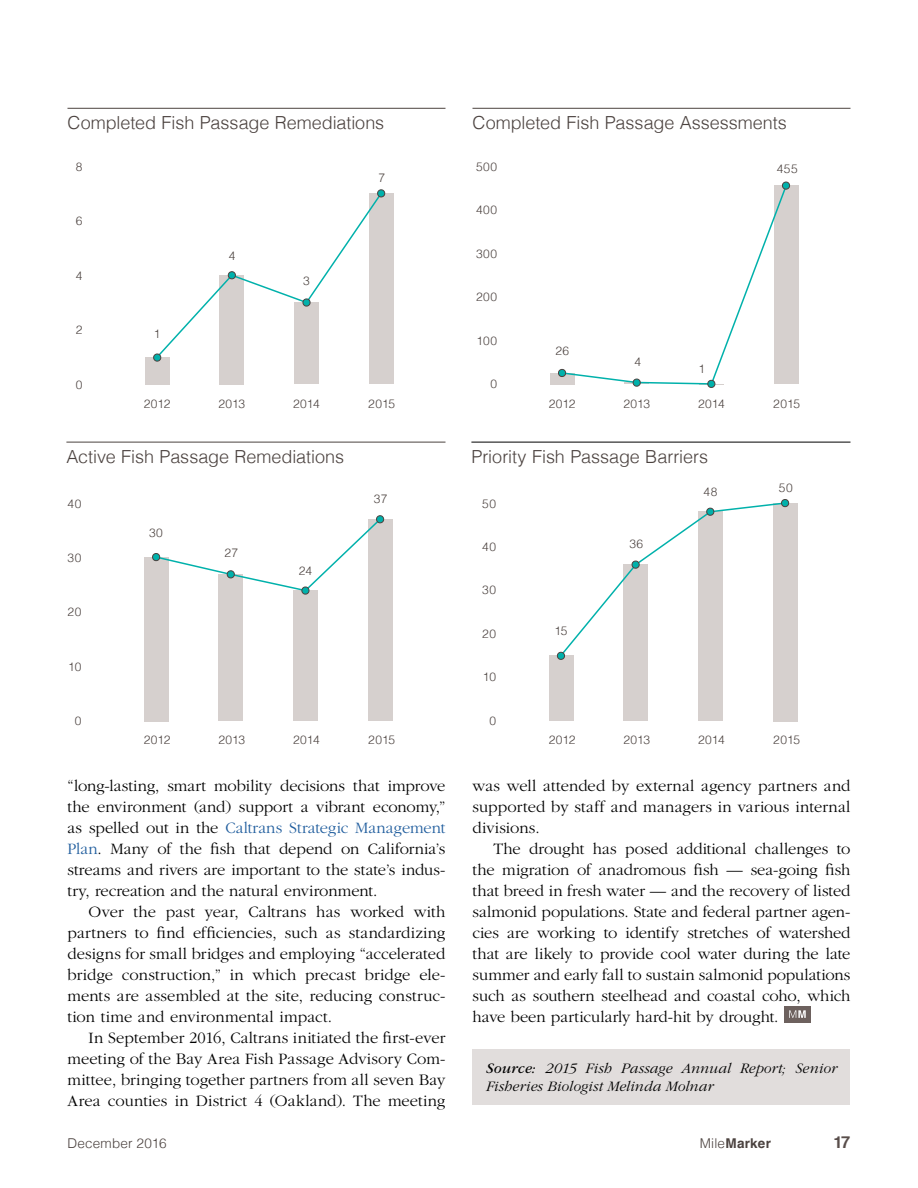
<style>
.page{position:relative;width:918px;height:1188px;background:#fff}
.page>*{position:absolute;margin:0;border:0;box-sizing:border-box;transform-origin:0 0}
.Subhead_with_Rule{font:300 18px "Helvetica";color:#4b423f}
.body{font:300 16.5px/21px "ITC Garamond Std";letter-spacing:.005em;color:#000;text-align:justify}
.t1{font:700 16.5px "Helvetica";color:#594e4b}
.Source{font:italic 300 15px/18px "ITC Garamond Std";letter-spacing:.01em;color:#000}
.t2{font:300 13.5px "Helvetica";letter-spacing:.01em;color:#4b423f}
.t3{font:700 13.5px "Helvetica";letter-spacing:.025em;color:#4b423f}
.Chart_text{font:300 12px "Helvetica";letter-spacing:.025em;color:#4b423f}
.s1{color:#215e9e}
.s2{font-weight:400}
.s3{font-weight:300}
</style>
<div class="page">
<div style="left:784px;top:1006px;width:27px;height:16px;background:#6d615e"></div>
<svg style="left:789px;top:1010px;width:17px;height:8px"></svg>
<div style="left:472px;top:1049px;width:378px;height:56px;background:#e1dddc"></div>
<hr style="left:66px;top:442px;width:380px;height:1px;background:#4b423f">
<hr style="left:471px;top:442px;width:379px;height:1px;background:#000">
<div style="left:144px;top:557px;width:24px;height:164px;background:#d6d0ce"></div>
<div style="left:549px;top:655px;width:24px;height:66px;background:#d6d0ce"></div>
<div style="left:218px;top:574px;width:25px;height:147px;background:#d6d0ce"></div>
<div style="left:623px;top:565px;width:25px;height:156px;background:#d6d0ce"></div>
<div style="left:293px;top:591px;width:25px;height:130px;background:#d6d0ce"></div>
<div style="left:698px;top:512px;width:25px;height:209px;background:#d6d0ce"></div>
<div style="left:368px;top:519px;width:24px;height:202px;background:#d6d0ce"></div>
<div style="left:773px;top:503px;width:24px;height:218px;background:#d6d0ce"></div>
<svg style="left:152px;top:515px;width:232px;height:81px"></svg>
<svg style="left:556px;top:499px;width:233px;height:162px"></svg>
<hr style="left:68px;top:108px;width:378px;height:1px;background:#4b423f">
<div style="left:145px;top:357px;width:25px;height:27px;background:#d6d0ce"></div>
<div style="left:550px;top:373px;width:25px;height:11px;background:#d6d0ce"></div>
<div style="left:220px;top:275px;width:24px;height:109px;background:#d6d0ce"></div>
<div style="left:294px;top:303px;width:25px;height:81px;background:#d6d0ce"></div>
<div style="left:369px;top:193px;width:25px;height:191px;background:#d6d0ce"></div>
<div style="left:774px;top:186px;width:25px;height:198px;background:#d6d0ce"></div>
<hr style="left:472px;top:108px;width:378px;height:1px;background:#4b423f">
<svg style="left:153px;top:189px;width:232px;height:174px"></svg>
<svg style="left:561px;top:185px;width:224px;height:200px"></svg>
<svg style="left:558px;top:368px;width:8px;height:10px"></svg>
<svg style="left:632px;top:378px;width:9px;height:9px"></svg>
<svg style="left:699px;top:379px;width:25px;height:9px"></svg>
<svg style="left:781px;top:181px;width:9px;height:10px"></svg>
<p class="Subhead_with_Rule" style="left:68px;top:107px;width:318px">Completed Fish Passage Remediations</p>
<p class="Chart_text" style="left:76px;top:157px;width:8px">8</p>
<p class="Chart_text" style="left:76px;top:211px;width:8px">6</p>
<p class="Chart_text" style="left:76px;top:265px;width:8px">4</p>
<p class="Chart_text" style="left:76px;top:320px;width:8px">2</p>
<p class="Chart_text" style="left:76px;top:374px;width:8px">0</p>
<p class="Chart_text" style="left:154px;top:324px;width:8px">1</p>
<p class="Chart_text" style="left:144px;top:394px;width:28px">2012</p>
<p class="Chart_text" style="left:229px;top:245px;width:8px">4</p>
<p class="Chart_text" style="left:218px;top:394px;width:28px">2013</p>
<p class="Chart_text" style="left:303px;top:271px;width:8px">3</p>
<p class="Chart_text" style="left:293px;top:394px;width:28px">2014</p>
<p class="Subhead_with_Rule" style="left:66px;top:441px;width:279px">Active Fish Passage Remediations</p>
<p class="Chart_text" style="left:68px;top:493px;width:15px">40</p>
<p class="Chart_text" style="left:68px;top:547px;width:15px">30</p>
<p class="Chart_text" style="left:68px;top:602px;width:15px">20</p>
<p class="Chart_text" style="left:68px;top:656px;width:15px">10</p>
<p class="Chart_text" style="left:75px;top:711px;width:8px">0</p>
<p class="Chart_text" style="left:149px;top:522px;width:15px">30</p>
<p class="Chart_text" style="left:224px;top:542px;width:15px">27</p>
<p class="Chart_text" style="left:299px;top:560px;width:15px">24</p>
<p class="Chart_text" style="left:144px;top:730px;width:28px">2012</p>
<p class="Chart_text" style="left:218px;top:730px;width:28px">2013</p>
<p class="Chart_text" style="left:293px;top:730px;width:28px">2014</p>
<p class="Chart_text" style="left:378px;top:167px;width:8px">7</p>
<p class="Chart_text" style="left:368px;top:394px;width:28px">2015</p>
<p class="Chart_text" style="left:374px;top:489px;width:15px">37</p>
<p class="Chart_text" style="left:368px;top:730px;width:28px">2015</p>
<p class="body" style="left:68px;top:776px;width:379px">“long-lasting, smart mobility decisions that improve the environment (and) support a vibrant economy,” as spelled out in the <span class="s1">Caltrans Strategic Management Plan</span>. Many of the fish that depend on California’s streams and rivers are important to the state’s indus&shy;try, recreation and the natural environment.</p>
<p class="body" style="left:68px;top:902px;width:380px;text-indent:21px">Over the past year, Caltrans has worked with partners to find efficiencies, such as standardizing designs for small bridges and employing “accelerated bridge construction,” in which precast bridge ele&shy;ments are assembled at the site, reducing construc&shy;tion time and environmental impact.</p>
<p class="body" style="left:68px;top:1028px;width:380px;text-indent:21px">In September 2016, Caltrans initiated the first-ever meeting of the Bay Area Fish Passage Advisory Com&shy;mittee, bringing together partners from all seven Bay Area counties in District 4 (Oakland). The meeting</p>
<p class="Subhead_with_Rule" style="left:472px;top:107px;width:316px">Completed Fish Passage Assessments</p>
<p class="Chart_text" style="left:476px;top:157px;width:23px">500</p>
<p class="Chart_text" style="left:476px;top:200px;width:23px">400</p>
<p class="Chart_text" style="left:476px;top:243px;width:23px">300</p>
<p class="Chart_text" style="left:476px;top:287px;width:23px">200</p>
<p class="Chart_text" style="left:477px;top:330px;width:22px">100</p>
<p class="Chart_text" style="left:491px;top:374px;width:8px">0</p>
<p class="Chart_text" style="left:555px;top:341px;width:15px">26</p>
<p class="Chart_text" style="left:549px;top:394px;width:28px">2012</p>
<p class="Chart_text" style="left:635px;top:352px;width:8px">4</p>
<p class="Chart_text" style="left:623px;top:394px;width:28px">2013</p>
<p class="Chart_text" style="left:699px;top:359px;width:8px">1</p>
<p class="Chart_text" style="left:698px;top:394px;width:28px">2014</p>
<p class="Subhead_with_Rule" style="left:471px;top:441px;width:238px">Priority Fish Passage Barriers</p>
<p class="Chart_text" style="left:482px;top:493px;width:15px">50</p>
<p class="Chart_text" style="left:482px;top:536px;width:15px">40</p>
<p class="Chart_text" style="left:482px;top:580px;width:15px">30</p>
<p class="Chart_text" style="left:482px;top:623px;width:15px">20</p>
<p class="Chart_text" style="left:483px;top:667px;width:15px">10</p>
<p class="Chart_text" style="left:489px;top:710px;width:8px">0</p>
<p class="Chart_text" style="left:554px;top:620px;width:15px">15</p>
<p class="Chart_text" style="left:549px;top:730px;width:28px">2012</p>
<p class="Chart_text" style="left:629px;top:533px;width:15px">36</p>
<p class="Chart_text" style="left:623px;top:730px;width:28px">2013</p>
<p class="Chart_text" style="left:704px;top:482px;width:15px">48</p>
<p class="Chart_text" style="left:698px;top:730px;width:28px">2014</p>
<p class="Chart_text" style="left:777px;top:159px;width:23px">455</p>
<p class="Chart_text" style="left:773px;top:394px;width:28px">2015</p>
<p class="Chart_text" style="left:779px;top:477px;width:15px">50</p>
<p class="Chart_text" style="left:773px;top:730px;width:28px">2015</p>
<p class="body" style="left:472px;top:776px;width:380px">was well attended by external agency partners and supported by staff and managers in various internal divisions.</p>
<p class="body" style="left:472px;top:839px;width:380px;text-indent:21px">The drought has posed additional challenges to the migration of anadromous fish — sea-going fish that breed in fresh water — and the recovery of listed salmonid populations. State and federal partner agen&shy;cies are working to identify stretches of watershed that are likely to provide cool water during the late summer and early fall to sustain salmonid populations such as southern steelhead and coastal coho, which have been particularly hard-hit by drought.</p>
<p class="Source" style="left:486px;top:1060px;width:352px"><span class="s2">Source:</span> 2015 Fish Passage Annual Report; Senior<br>Fisheries Biologist Melinda Molnar</p>
<p class="t2" style="left:68px;top:1131px;width:101px">December 2016</p>
<p class="t3" style="left:700px;top:1132px;width:73px"><span class="s3">Mile</span>Marker</p>
<p class="t1" style="left:833px;top:1129px;width:19px">17</p>
</div>
